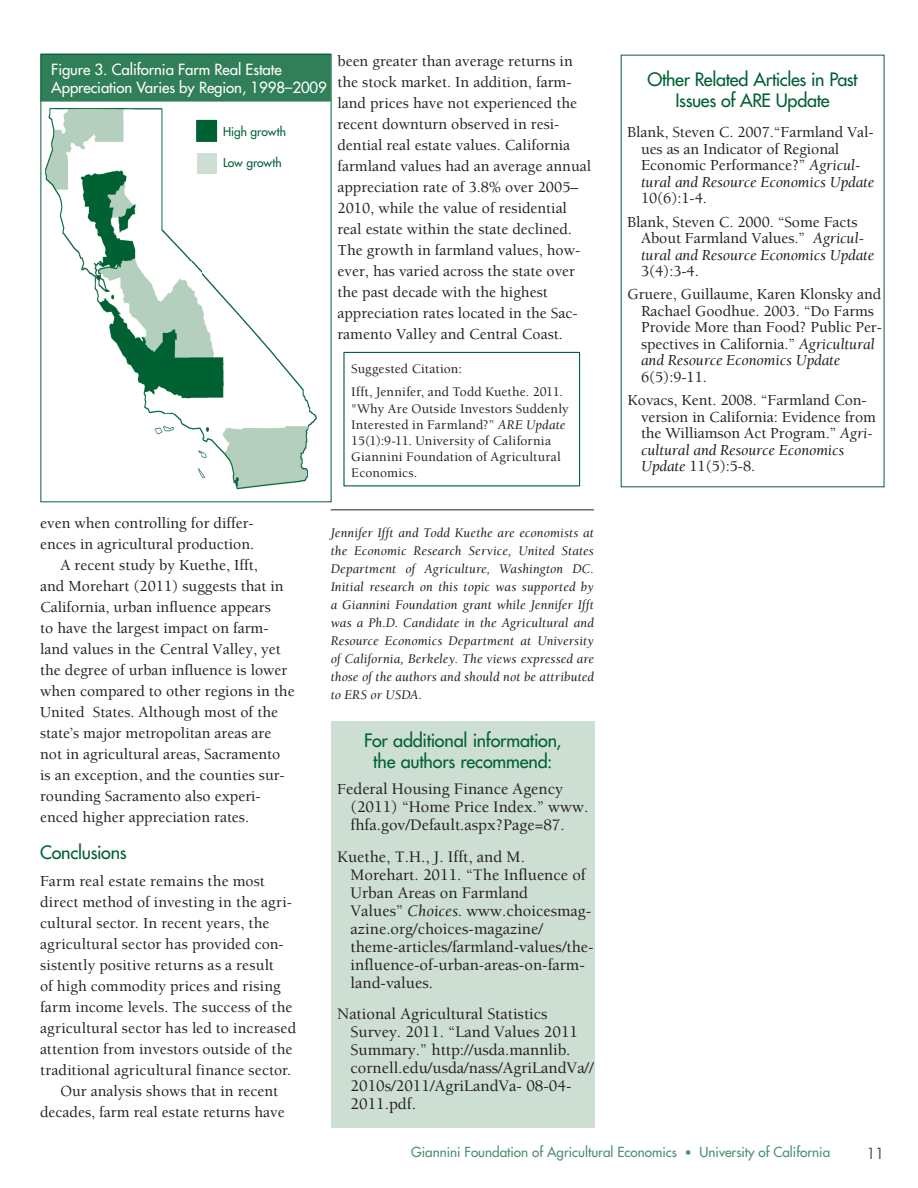
<style>
.page{position:relative;width:918px;height:1188px;background:#fff}
.page>*{position:absolute;margin:0;border:0;box-sizing:border-box;transform-origin:0 0}
.t1{font:500 18px/21px "Futura Std";letter-spacing:-.015em;color:#006133;text-align:center}
.t2{font:500 16.5px/18px "Berkeley Std";color:#231f20}
.t3{font:500 15.75px/21px "Berkeley Std";color:#231f20}
.t4{font:italic 15.75px/16.5px "Berkeley Std";letter-spacing:-.005em;color:#231f20}
.t5{font:500 15px/18px "Futura Std";letter-spacing:-.005em;color:#fff}
.t6{font:500 15px "Futura Std";color:#57585a}
.t7{font:italic 13.5px/18px "Berkeley Std";letter-spacing:.01em;color:#231f20;text-align:justify}
.t8{font:500 13.5px/16.2px "Berkeley Std";letter-spacing:.01em;color:#231f20}
.t9{font:500 13.5px "Futura Std";color:#4e8f6b}
.t10{font:500 12px "Futura Std";color:#006133}
.s1{font-weight:400;font-style:italic}
.s2{font-size:15.75px}
.s3{font-weight:500;font-style:normal}
.s4{font-size:12px}
</style>
<div class="page">
<div style="left:343px;top:352px;width:237px;height:134px;border:1px solid #006133"></div>
<hr style="left:331px;top:509px;width:263px;height:1px;background:#231f20">
<div style="left:331px;top:721px;width:263px;height:406px;background:#cdded3"></div>
<div style="left:40px;top:54px;width:291px;height:48px;background:#317f58"></div>
<img style="left:45px;top:108px;width:285px;height:395px">
<div style="left:197px;top:154px;width:19px;height:20px;background:#cdded3"></div>
<div style="left:196px;top:120px;width:21px;height:22px;background:#006133;border:2px solid #006133"></div>
<div style="left:40px;top:54px;width:292px;height:448px;border:1px solid #006133"></div>
<p class="t5" style="left:51px;top:60px;width:277px">Figure 3. California Farm Real Estate<br>Appreciation Varies by Region, 1998–2009</p>
<p class="t10" style="left:223px;top:124px;width:64px">High growth</p>
<p class="t10" style="left:223px;top:156px;width:60px">Low growth</p>
<p class="t3" style="left:338px;top:51px;width:255px">been greater than average returns in the stock market. In addition, farm&shy;land prices have not experienced the recent downturn observed in resi&shy;dential real estate values. California farmland values had an average annual appreciation rate of 3.8% over 2005– 2010, while the value of residential real estate within the state declined.<br>The growth in farmland values, how&shy;ever, has varied across the state over the past decade with the highest appreciation rates located in the Sac&shy;ramento Valley and Central Coast.</p>
<p class="t8" style="left:351px;top:358px;width:213px;line-height:23px">Suggested Citation:<br>Ifft, Jennifer, and Todd Kuethe. 2011.</p>
<p class="t8" style="left:351px;top:400px;width:219px">"Why Are Outside Investors Suddenly<br>Interested in Farmland?” <span class="s1">ARE Update<br></span>15(1):9-11. University of California<br>Giannini Foundation of Agricultural<br>Economics.</p>
<p class="t3" style="left:40px;top:513px;width:215px">even when controlling for differ-</p>
<p class="t3" style="left:40px;top:534px;width:216px">ences in agricultural production.</p>
<p class="t3" style="left:60px;top:555px;width:199px">A recent study by Kuethe, Ifft,</p>
<p class="t3" style="left:40px;top:576px;width:245px">and Morehart (2011) suggests that in</p>
<p class="t3" style="left:40px;top:597px;width:232px">California, urban influence appears</p>
<p class="t3" style="left:40px;top:618px;width:230px">to have the largest impact on farm-</p>
<p class="t3" style="left:40px;top:639px;width:242px">land values in the Central Valley, yet</p>
<p class="t3" style="left:40px;top:660px;width:249px">the degree of urban influence is lower</p>
<p class="t3" style="left:40px;top:681px;width:256px">when compared to other regions in the</p>
<p class="t3" style="left:40px;top:702px;width:239px">United States. Although most of the</p>
<p class="t3" style="left:40px;top:723px;width:233px">state’s major metropolitan areas are</p>
<p class="t3" style="left:40px;top:744px;width:242px">not in agricultural areas, Sacramento</p>
<p class="t3" style="left:40px;top:765px;width:246px">is an exception, and the counties sur-</p>
<p class="t3" style="left:40px;top:786px;width:222px">rounding Sacramento also experi-</p>
<p class="t3" style="left:40px;top:807px;width:211px">enced higher appreciation rates.</p>
<p class="t1" style="left:40px;top:842px;width:88px">Conclusions</p>
<p class="t3" style="left:40px;top:871px;width:226px">Farm real estate remains the most</p>
<p class="t3" style="left:40px;top:892px;width:253px">direct method of investing in the agri-</p>
<p class="t3" style="left:40px;top:913px;width:231px">cultural sector. In recent years, the</p>
<p class="t3" style="left:40px;top:934px;width:245px">agricultural sector has provided con-</p>
<p class="t3" style="left:40px;top:955px;width:235px">sistently positive returns as a result</p>
<p class="t3" style="left:40px;top:976px;width:242px">of high commodity prices and rising</p>
<p class="t3" style="left:40px;top:997px;width:254px">farm income levels. The success of the</p>
<p class="t3" style="left:40px;top:1018px;width:258px">agricultural sector has led to increased</p>
<p class="t3" style="left:40px;top:1039px;width:254px">attention from investors outside of the</p>
<p class="t3" style="left:40px;top:1060px;width:253px">traditional agricultural finance sector.</p>
<p class="t3" style="left:60px;top:1081px;width:219px">Our analysis shows that in recent</p>
<p class="t3" style="left:40px;top:1102px;width:246px">decades, farm real estate returns have</p>
<p class="t7" style="left:331px;top:524px;width:265px">Jennifer Ifft and Todd Kuethe are economists at the Economic Research Service, United States Department of Agriculture, Washington DC.<br>Initial research on this topic was supported by a Giannini Foundation grant while Jennifer Ifft was a Ph.D. Candidate in the Agricultural and Resource Economics Department at University of California, Berkeley. The views expressed are those of the authors and should not be attributed to ERS or USDA.</p>
<p class="t1" style="left:364px;top:730px;width:199px">For additional information, the authors recommend:</p>
<p class="t2" style="left:351px;top:780px;width:239px;text-indent:-13px"><span class="s2">F</span>ederal Housing Finance Agency (2011) “Home Price Index.” www. fhfa.gov/Default.aspx?Page=87.</p>
<p class="t2" style="left:351px;top:848px;width:245px;text-indent:-13px">Kuethe, T.H., J. Ifft, and M.<br>Morehart. 2011. “The Influence of<br>Urban Areas on Farmland<br>Values” <span class="s1">Choices.</span> www.choicesmag&shy;azine.org/choices-magazine/ theme-articles/farmland-values/the&shy;influence-of-urban-areas-on-farm&shy;land-values.</p>
<p class="t2" style="left:351px;top:1005px;width:245px;text-indent:-13px">National Agricultural Statistics<br>Survey. 2011. “Land Values 2011<br>Summary.” http://usda.mannlib. cornell.edu/usda/nass/AgriLandVa//<br>2010s/2011/AgriLandVa- 08-04-<br>2011.pdf.</p>
<p class="t1" style="left:648px;top:69px;width:212px">Other Related Articles in Past<br>Issues of ARE Update</p>
<p class="t3" style="left:641px;top:125px;width:235px;line-height:16.5px;text-indent:-13px">Blank, Steven C. 2007.“Farmland Val&shy;ues as an Indicator of Regional Economic Performance?” <span class="s1">Agricul&shy;tural and Resource Economics Update</span></p>
<p class="t3" style="left:628px;top:187px;width:231px;line-height:23.2px;text-indent:13px">10(6):1-4.<br>Blank, Steven C. 2000. “Some Facts</p>
<p class="t4" style="left:641px;top:230px;width:235px"><span class="s3">About Farmland Values.”</span> Agricul&shy;tural and Resource Economics Update</p>
<p class="t3" style="left:628px;top:260px;width:255px;line-height:23.2px;text-indent:13px">3(4):3-4.<br>Gruere, Guillaume, Karen Klonsky and</p>
<p class="t3" style="left:641px;top:303px;width:242px;line-height:16.5px">Rachael Goodhue. 2003. “Do Farms Provide More than Food? Public Per&shy;spectives in California.” <span class="s1">Agricultural and Resource Economics Update</span></p>
<p class="t3" style="left:628px;top:366px;width:241px;line-height:23.2px;text-indent:13px">6(5):9-11.<br>Kovacs, Kent. 2008. “Farmland Con-</p>
<p class="t3" style="left:641px;top:409px;width:236px;line-height:16.5px">version in California: Evidence from the Williamson Act Program.” <span class="s1">Agri&shy;cultural and Resource Economics<br>Update</span> 11(5):5-8.</p>
<p class="t9" style="left:411px;top:1144px;width:421px">Giannini Foundation of Agricultural Economics <span class="s4">•</span> University of California</p>
<p class="t6" style="left:867px;top:1144px;width:19px">11</p>
</div>
